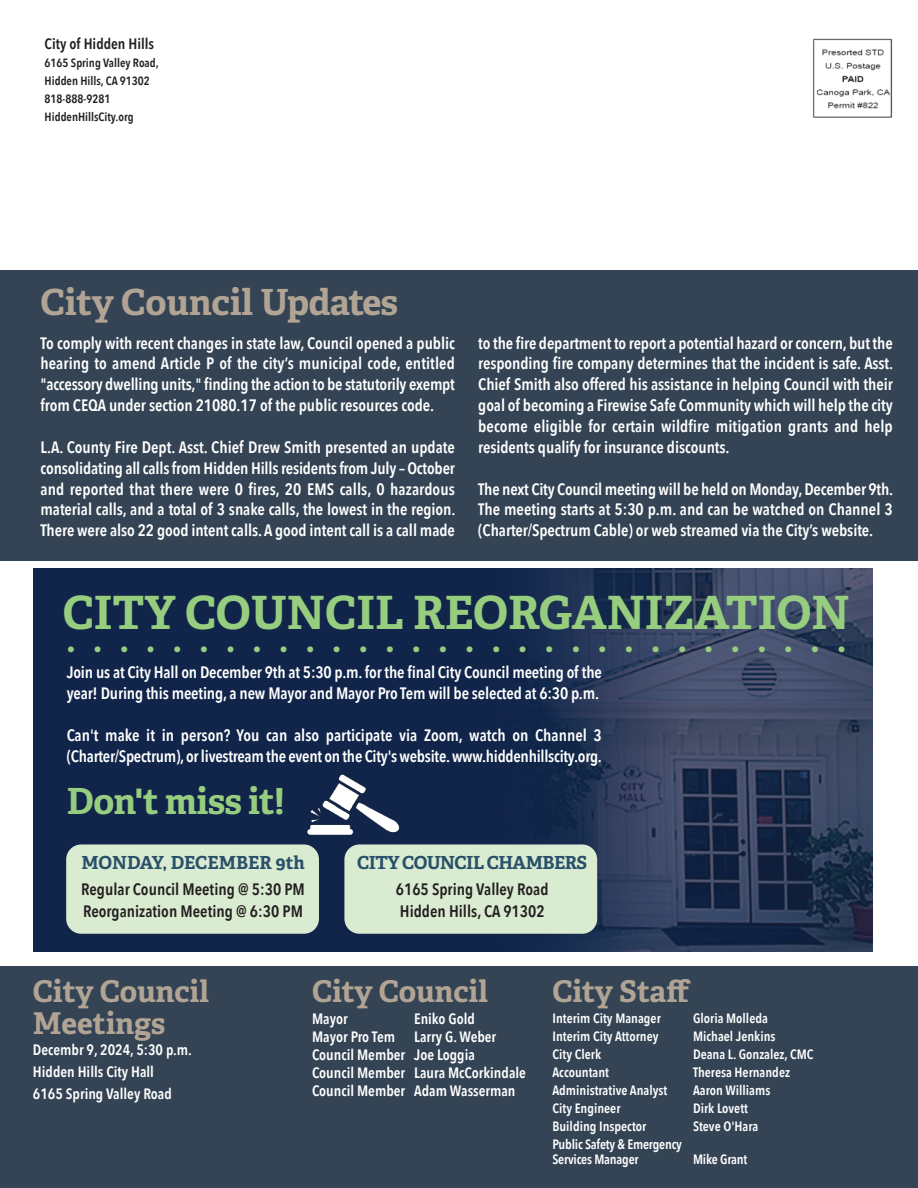
<style>
.page{position:relative;width:918px;height:1188px;background:#fff}
.page>*{position:absolute;margin:0;border:0;box-sizing:border-box;transform-origin:0 0}
.t1{font:700 45.9px "Adelle";color:#97cd7f}
.t2{font:700 36px "Adelle";letter-spacing:-.01em;color:#b1a494}
.t3{font:700 36px "Adelle";letter-spacing:-.01em;color:#97cd7f}
.t4{font:700 30px/31.8px "Adelle";color:#b1a494}
.t5{font:27px "Helvetica";color:#97cd7f}
.t6{font:700 18px "Adelle";letter-spacing:-.03em;color:#29506a}
.t7{font:700 18px "Adelle";color:#29506a}
.t8{font:600 16.5px/20.9px "Avenir Next Condensed";letter-spacing:-.005em;color:#fff;text-align:justify}
.t9{font:600 16.5px "Avenir Next Condensed";color:#231f20}
.t10{font:600 15px "Avenir Next Condensed";color:#fff}
.t11{font:600 15px "Avenir Next Condensed";color:#231f20}
.t12{font:600 13.5px "Avenir Next Condensed";color:#fff}
.t13{font:600 12px "Avenir Next Condensed";color:#231f20}
</style>
<div class="page">
<hr style="left:917px;top:0;width:1px;height:129px;background:#344454">
<hr style="left:917px;top:122px;width:1px;height:30px;background:#6e131f">
<img style="left:813px;top:38px;width:80px;height:80px">
<div style="left:0;top:966px;width:918px;height:222px;background:#344454"></div>
<div style="left:0;top:270px;width:918px;height:290px;background:#344454"></div>
<img style="left:34px;top:568px;width:839px;height:383px">
<div style="left:66px;top:844px;width:253px;height:90px;background:#d9ebd0;border-radius:15px"></div>
<div style="left:344px;top:844px;width:253px;height:90px;background:#d9ebd0;border-radius:15px"></div>
<img style="left:300px;top:767px;width:104px;height:75px">
<p class="t11" style="left:45px;top:34px;width:111px">City of Hidden Hills</p>
<p class="t13" style="left:45px;top:55px;width:116px">6165 Spring Valley Road,</p>
<p class="t13" style="left:45px;top:73px;width:107px">Hidden Hills, CA 91302</p>
<p class="t13" style="left:45px;top:91px;width:67px">818-888-9281</p>
<p class="t13" style="left:45px;top:109px;width:91px">HiddenHillsCity.org</p>
<p class="t2" style="left:41px;top:288px;width:359px">City Council Updates</p>
<p class="t8" style="left:41px;top:333px;width:416px">To comply with recent changes in state law, Council opened a public hearing to amend Article P of the city’s municipal code, entitled "accessory dwelling units," finding the action to be statutorily exempt from CEQA under section 21080.17 of the public resources code.</p>
<p class="t8" style="left:41px;top:437px;width:416px">L.A. County Fire Dept. Asst. Chief Drew Smith presented an update consolidating all calls from Hidden Hills residents from July – October and reported that there were 0 fires, 20 EMS calls, 0 hazardous material calls, and a total of 3 snake calls, the lowest in the region.<br>There were also 22 good intent calls. A good intent call is a call made</p>
<p class="t8" style="left:478px;top:333px;width:416px">to the fire department to report a potential hazard or concern, but the responding fire company determines that the incident is safe. Asst.<br>Chief Smith also offered his assistance in helping Council with their goal of becoming a Firewise Safe Community which will help the city become eligible for certain wildfire mitigation grants and help residents qualify for insurance discounts.</p>
<p class="t8" style="left:478px;top:479px;width:416px">The next City Council meeting will be held on Monday, December 9th.<br>The meeting starts at 5:30 p.m. and can be watched on Channel 3 (Charter/Spectrum Cable) or web streamed via the City’s website.</p>
<p class="t1" style="left:63px;top:594px;width:788px">CITY COUNCIL REORGANIZATION</p>
<p class="t8" style="left:67px;top:663px;width:537px">Join us at City Hall on December 9th at 5:30 p.m. for the final City Council meeting of the year! During this meeting, a new Mayor and Mayor Pro Tem will be selected at 6:30 p.m.</p>
<p class="t8" style="left:67px;top:725px;width:537px">Can't make it in person? You can also participate via Zoom, watch on Channel 3 (Charter/Spectrum), or livestream the event on the City's website. www.hiddenhillscity.org.</p>
<p class="t3" style="left:67px;top:787px;width:219px">Don't miss it!</p>
<p class="t5" style="left:66px;top:639px;width:781px">••••••••••••••••••••••••••••••</p>
<p class="t7" style="left:81px;top:855px;width:225px">MONDAY, DECEMBER 9th</p>
<p class="t9" style="left:81px;top:879px;width:225px">Regular Council Meeting @ 5:30 PM</p>
<p class="t9" style="left:83px;top:900px;width:221px">Reorganization Meeting @ 6:30 PM</p>
<p class="t6" style="left:357px;top:855px;width:232px">CITY COUNCIL CHAMBERS</p>
<p class="t9" style="left:396px;top:879px;width:154px">6165 Spring Valley Road</p>
<p class="t9" style="left:400px;top:900px;width:146px">Hidden Hills, CA 91302</p>
<p class="t4" style="left:33px;top:978px;width:177px">City Council<br>Meetings</p>
<p class="t10" style="left:33px;top:1040px;width:160px">Decembr 9, 2024, 5:30 p.m.</p>
<p class="t10" style="left:33px;top:1062px;width:123px">Hidden Hills City Hall</p>
<p class="t10" style="left:33px;top:1084px;width:140px">6165 Spring Valley Road</p>
<p class="t4" style="left:312px;top:978px;width:177px">City Council</p>
<p class="t10" style="left:312px;top:1009px;width:37px">Mayor</p>
<p class="t10" style="left:414px;top:1009px;width:62px">Eniko Gold</p>
<p class="t10" style="left:312px;top:1027px;width:85px">Mayor Pro Tem</p>
<p class="t10" style="left:414px;top:1027px;width:84px">Larry G. Weber</p>
<p class="t10" style="left:312px;top:1045px;width:164px">Council Member Joe Loggia</p>
<p class="t10" style="left:312px;top:1063px;width:215px">Council Member Laura McCorkindale</p>
<p class="t10" style="left:312px;top:1081px;width:205px">Council Member Adam Wasserman</p>
<p class="t4" style="left:552px;top:978px;width:140px">City Staff</p>
<p class="t12" style="left:552px;top:1009px;width:110px">Interim City Manager</p>
<p class="t12" style="left:693px;top:1009px;width:76px">Gloria Molleda</p>
<p class="t12" style="left:552px;top:1027px;width:108px">Interim City Attorney</p>
<p class="t12" style="left:693px;top:1027px;width:84px">Michael Jenkins</p>
<p class="t12" style="left:552px;top:1045px;width:50px">City Clerk</p>
<p class="t12" style="left:693px;top:1045px;width:122px">Deana L. Gonzalez, CMC</p>
<p class="t12" style="left:552px;top:1063px;width:58px">Accountant</p>
<p class="t12" style="left:693px;top:1063px;width:98px">Theresa Hernandez</p>
<p class="t12" style="left:552px;top:1081px;width:116px">Administrative Analyst</p>
<p class="t12" style="left:693px;top:1081px;width:79px">Aaron Williams</p>
<p class="t12" style="left:552px;top:1099px;width:70px">City Engineer</p>
<p class="t12" style="left:693px;top:1099px;width:56px">Dirk Lovett</p>
<p class="t12" style="left:552px;top:1117px;width:95px">Building Inspector</p>
<p class="t12" style="left:693px;top:1117px;width:67px">Steve O'Hara</p>
<p class="t12" style="left:552px;top:1135px;width:131px">Public Safety &amp; Emergency</p>
<p class="t12" style="left:552px;top:1150px;width:88px">Services Manager</p>
<p class="t12" style="left:693px;top:1150px;width:56px">Mike Grant</p>
</div>
